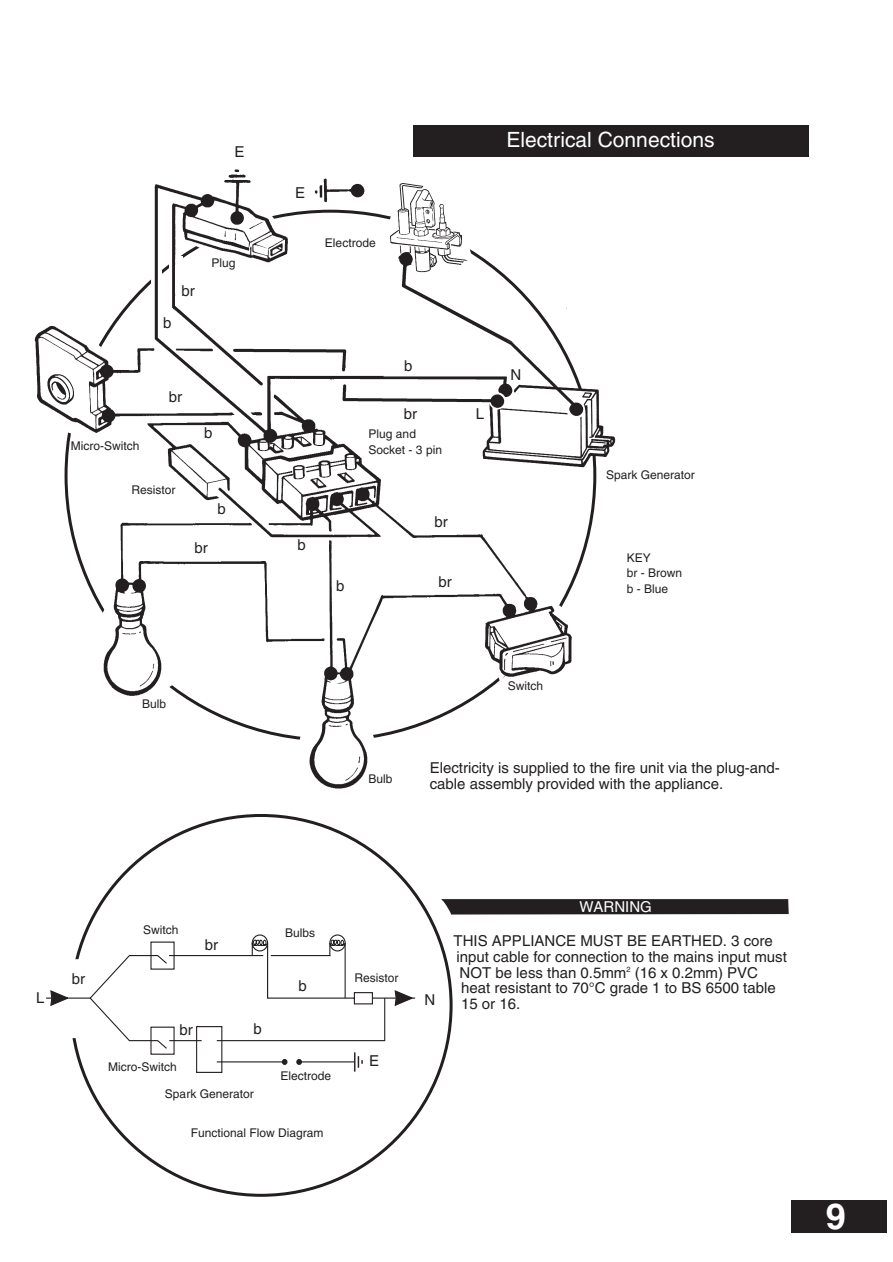
<style>
.page{position:relative;width:893px;height:1262px;background:#fff}
.page>*{position:absolute;margin:0;border:0;box-sizing:border-box;transform-origin:0 0}
.t1{font:700 36px "Helvetica";color:#fff}
.t2{font:21px "Helvetica";color:#fff}
.t3{font:15px/15.8px "Helvetica";color:#231f20}
.t4{font:15px "Helvetica";color:#fff}
.t5{font:12px/15.8px "Helvetica";color:#231f20}
</style>
<div class="page">
<div style="left:413px;top:125px;width:395px;height:32px;background:#231f20"></div>
<div style="left:452px;top:899px;width:336px;height:15px;background:#231f20"></div>
<svg style="left:82px;top:814px;width:370px;height:382px"></svg>
<svg style="left:46px;top:934px;width:370px;height:139px"></svg>
<div style="left:791px;top:1200px;width:96px;height:33px;background:#231f20"></div>
<img style="left:34px;top:169px;width:582px;height:620px">
<p class="t3" style="left:234px;top:145px;width:12px">E</p>
<p class="t3" style="left:163px;top:316px;width:10px">b</p>
<p class="t3" style="left:181px;top:284px;width:15px">br</p>
<p class="t5" style="left:211px;top:255px;width:26px">Plug</p>
<p class="t3" style="left:169px;top:390px;width:15px">br</p>
<p class="t5" style="left:71px;top:439px;width:70px">Micro-Switch</p>
<p class="t5" style="left:131px;top:482px;width:45px">Resistor</p>
<p class="t3" style="left:204px;top:426px;width:10px">b</p>
<p class="t3" style="left:217px;top:502px;width:10px">b</p>
<p class="t3" style="left:194px;top:541px;width:15px">br</p>
<p class="t5" style="left:142px;top:697px;width:26px">Bulb</p>
<p class="t3" style="left:295px;top:186px;width:12px">E</p>
<p class="t5" style="left:325px;top:236px;width:52px">Electrode</p>
<h2 class="t2" style="left:506px;top:132px;width:210px">Electrical Connections</h2>
<p class="t3" style="left:297px;top:538px;width:10px">b</p>
<p class="t3" style="left:336px;top:579px;width:10px">b</p>
<p class="t3" style="left:404px;top:359px;width:10px">b</p>
<p class="t3" style="left:404px;top:407px;width:15px">br</p>
<p class="t5" style="left:368px;top:427px;width:75px">Plug and<br>Socket - 3 pin</p>
<p class="t3" style="left:434px;top:515px;width:15px">br</p>
<p class="t3" style="left:438px;top:575px;width:15px">br</p>
<p class="t3" style="left:476px;top:407px;width:10px">L</p>
<p class="t3" style="left:510px;top:368px;width:12px">N</p>
<p class="t5" style="left:606px;top:468px;width:90px">Spark Generator</p>
<p class="t5" style="left:626px;top:550px;width:57px">KEY<br>br - Brown b - Blue</p>
<p class="t5" style="left:368px;top:771px;width:26px">Bulb</p>
<p class="t5" style="left:508px;top:679px;width:37px">Switch</p>
<p class="t3" style="left:429px;top:761px;width:352px">Electricity is supplied to the fire unit via the plug-and&shy;cable assembly provided with the appliance.</p>
<p class="t3" style="left:36px;top:991px;width:10px">L</p>
<p class="t3" style="left:72px;top:971px;width:15px">br</p>
<p class="t5" style="left:143px;top:923px;width:37px">Switch</p>
<p class="t5" style="left:285px;top:926px;width:32px">Bulbs</p>
<p class="t3" style="left:205px;top:938px;width:15px">br</p>
<p class="t3" style="left:179px;top:1023px;width:15px">br</p>
<p class="t5" style="left:108px;top:1059px;width:70px">Micro-Switch</p>
<p class="t3" style="left:253px;top:1022px;width:10px">b</p>
<p class="t3" style="left:298px;top:978px;width:10px">b</p>
<p class="t5" style="left:280px;top:1068px;width:52px">Electrode</p>
<p class="t5" style="left:165px;top:1086px;width:90px">Spark Generator</p>
<p class="t5" style="left:191px;top:1126px;width:134px">Functional Flow Diagram</p>
<p class="t5" style="left:354px;top:970px;width:45px">Resistor</p>
<p class="t3" style="left:369px;top:1054px;width:12px">E</p>
<p class="t3" style="left:424px;top:993px;width:12px">N</p>
<p class="t4" style="left:579px;top:900px;width:74px">WARNING</p>
<p class="t3" style="left:453px;top:934px;width:335px">THIS APPLIANCE MUST BE EARTHED. 3 core input cable for connection to the mains input must NOT be less than 0.5mm<sup>2</sup> (16 x 0.2mm) PVC<br>heat resistant to 70°C grade 1 to BS 6500 table 15 or 16.</p>
<h1 class="t1" style="left:825px;top:1203px;width:22px">9</h1>
</div>
